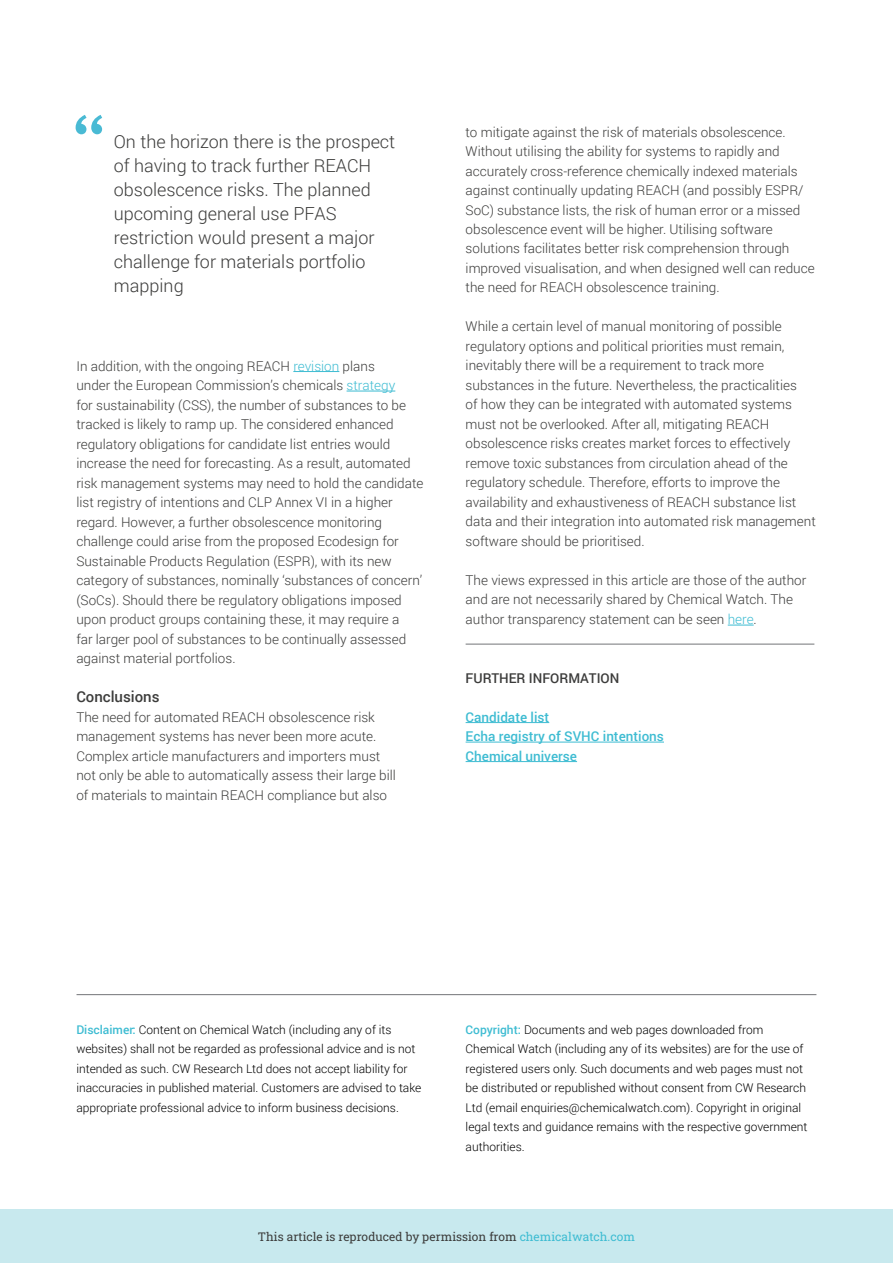
<style>
.page{position:relative;width:893px;height:1263px;background:#fff}
.page>*{position:absolute;margin:0;border:0;box-sizing:border-box;transform-origin:0 0}
.t1{font:300 18px/24px "Roboto";color:#3c3c3b}
.t2{font:500 15px "Roboto";color:#3c3c3b}
.t3{font:300 13.5px/19.5px "Roboto";color:#3c3c3b}
.t4{font:500 13.5px/19.5px "Roboto";color:#3ebcd2}
.t5{font:500 13.5px "Roboto";color:#3c3c3b}
.t6{font:300 12px/19.5px "Roboto";color:#000}
.t7{font:12px "Roboto Slab";color:#3c3c3b}
.s1{color:#3ebcd2}
.s2{font-weight:500;color:#3ebcd2}
</style>
<div class="page">
<div style="left:0;top:1209px;width:893px;height:54px;background:#c8e9ee"></div>
<hr style="left:77px;top:994px;width:739px;height:1px;background:#7b7c7f">
<svg style="left:728px;top:625px;width:26px;height:1px"></svg>
<hr style="left:466px;top:722px;width:83px;height:1px;background:#3ebcd2">
<hr style="left:466px;top:742px;width:198px;height:1px;background:#3ebcd2">
<hr style="left:466px;top:761px;width:111px;height:1px;background:#3ebcd2">
<hr style="left:466px;top:643px;width:348px;height:2px;background:#7b7c7f">
<hr style="left:293px;top:371px;width:46px;height:1px;background:#3ebcd2">
<hr style="left:347px;top:391px;width:48px;height:1px;background:#3ebcd2">
<svg style="left:76px;top:115px;width:26px;height:19px"></svg>
<h1 class="t1" style="left:114px;top:131px;width:283px">On the horizon there is the prospect of having to track further REACH obsolescence risks. The planned upcoming general use PFAS restriction would present a major challenge for materials portfolio mapping</h1>
<p class="t3" style="left:76px;top:357px;width:349px">In addition, with the ongoing REACH <span class="s1">revision</span> plans<br>under the European Commission’s chemicals <span class="s1">strategy<br></span>for sustainability (CSS), the number of substances to be tracked is likely to ramp up. The considered enhanced regulatory obligations for candidate list entries would increase the need for forecasting. As a result, automated risk management systems may need to hold the candidate list registry of intentions and CLP Annex VI in a higher regard. However, a further obsolescence monitoring challenge could arise from the proposed Ecodesign for Sustainable Products Regulation (ESPR), with its new category of substances, nominally ‘substances of concern’ (SoCs). Should there be regulatory obligations imposed upon product groups containing these, it may require a<br>far larger pool of substances to be continually assessed against material portfolios.</p>
<p class="t2" style="left:76px;top:690px;width:85px">Conclusions</p>
<p class="t3" style="left:76px;top:708px;width:321px">The need for automated REACH obsolescence risk management systems has never been more acute.<br>Complex article manufacturers and importers must not only be able to automatically assess their large bill of materials to maintain REACH compliance but also</p>
<p class="t3" style="left:466px;top:123px;width:351px">to mitigate against the risk of materials obsolescence.<br>Without utilising the ability for systems to rapidly and accurately cross-reference chemically indexed materials against continually updating REACH (and possibly ESPR/ SoC) substance lists, the risk of human error or a missed obsolescence event will be higher. Utilising software solutions facilitates better risk comprehension through improved visualisation, and when designed well can reduce the need for REACH obsolescence training.</p>
<p class="t3" style="left:466px;top:318px;width:352px">While a certain level of manual monitoring of possible regulatory options and political priorities must remain, inevitably there will be a requirement to track more substances in the future. Nevertheless, the practicalities<br>of how they can be integrated with automated systems must not be overlooked. After all, mitigating REACH obsolescence risks creates market forces to effectively remove toxic substances from circulation ahead of the regulatory schedule. Therefore, efforts to improve the availability and exhaustiveness of REACH substance list data and their integration into automated risk management software should be prioritised.</p>
<p class="t3" style="left:466px;top:571px;width:342px">The views expressed in this article are those of the author and are not necessarily shared by Chemical Watch. The author transparency statement can be seen <span class="s1">here</span>.</p>
<p class="t5" style="left:466px;top:672px;width:155px">FURTHER INFORMATION</p>
<p class="t4" style="left:466px;top:708px;width:200px">Candidate list<br>Echa registry of SVHC intentions<br>Chemical universe</p>
<p class="t6" style="left:76px;top:1020px;width:347px"><span class="s2">Disclaimer:</span> Content on Chemical Watch (including any of its websites) shall not be regarded as professional advice and is not intended as such. CW Research Ltd does not accept liability for inaccuracies in published material. Customers are advised to take appropriate professional advice to inform business decisions.</p>
<p class="t6" style="left:466px;top:1020px;width:343px"><span class="s2">Copyright:</span> Documents and web pages downloaded from Chemical Watch (including any of its websites) are for the use of registered users only. Such documents and web pages must not be distributed or republished without consent from CW Research Ltd (email enquiries@chemicalwatch.com). Copyright in original legal texts and guidance remains with the respective government authorities.</p>
<p class="t7" style="left:258px;top:1231px;width:379px">This article is reproduced by permission from <span class="s1">chemicalwatch.com</span></p>
</div>
